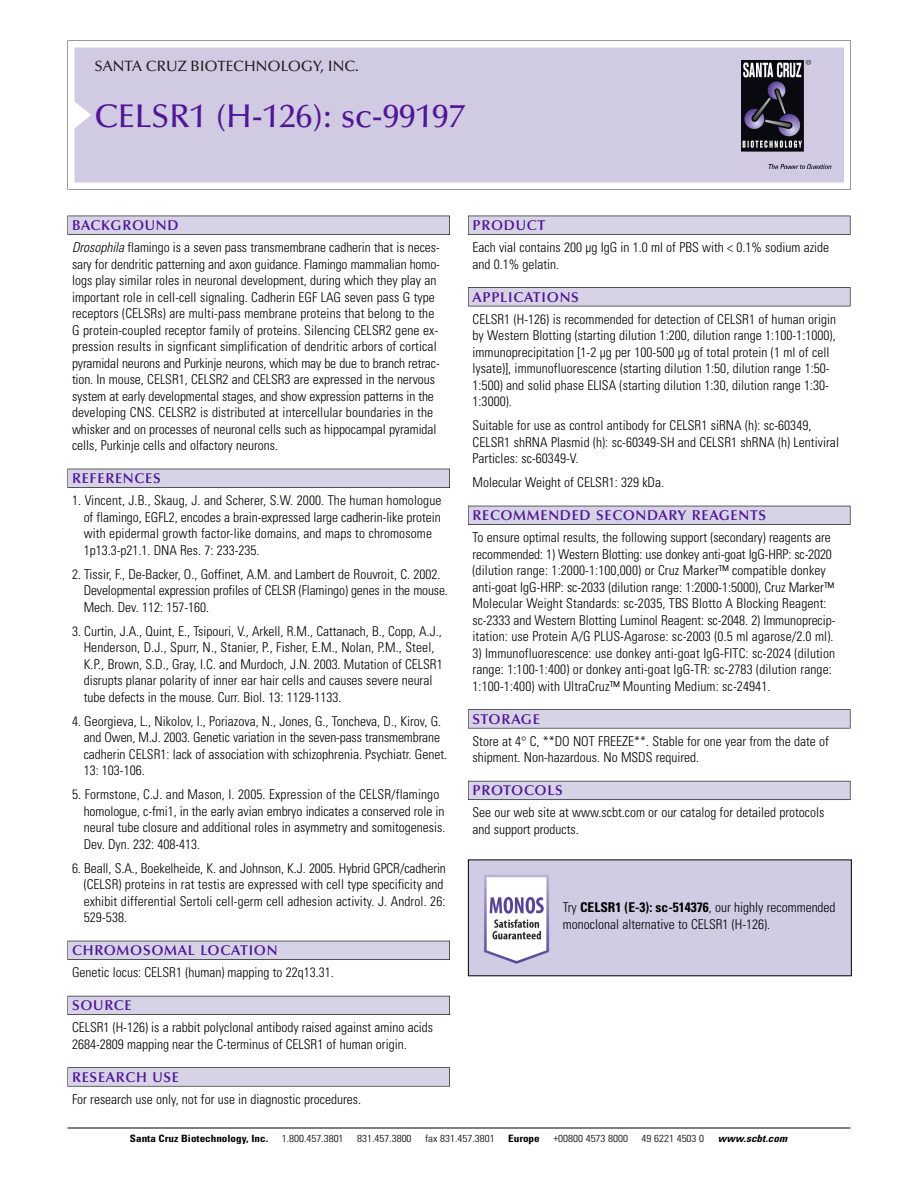
<style>
.page{position:relative;width:918px;height:1188px;background:#fff}
.page>*{position:absolute;margin:0;border:0;box-sizing:border-box;transform-origin:0 0}
.t1{font:500 33px "Optima";color:#511695}
.t2{font:500 15px "Optima";color:#231f20}
.t3{font:600 14.25px "Optima";letter-spacing:.05em;color:#511695}
.t4{font:300 condensed 13.5px/16.5px "Univers";color:#000}
.t5{font:300 condensed 10.2px "Univers";color:#000;scale:1.1 1}
.t6{font:700 condensed 10.2px "Univers";color:#000;scale:1.1 1}
.t7{font:italic 700 condensed 10.2px "Univers";letter-spacing:.005em;color:#000;scale:1.1 1}
.s1{font-style:italic}
.s2{font-weight:700}
</style>
<div class="page">
<svg style="left:68px;top:40px;width:783px;height:149px"></svg>
<div style="left:74px;top:47px;width:770px;height:135px;background:#d1cae3"></div>
<img style="left:741px;top:60px;width:90px;height:108px">
<div style="left:68px;top:216px;width:382px;height:19px;background:#525155"></div>
<div style="left:68px;top:216px;width:381px;height:18px;background:#d7d3e7"></div>
<div style="left:68px;top:469px;width:382px;height:19px;background:#515055"></div>
<div style="left:68px;top:469px;width:381px;height:18px;background:#d7d3e7"></div>
<div style="left:68px;top:941px;width:382px;height:19px;background:#525158"></div>
<div style="left:68px;top:941px;width:381px;height:18px;background:#d7d3e7"></div>
<div style="left:68px;top:996px;width:382px;height:19px;background:#54535a"></div>
<div style="left:68px;top:996px;width:381px;height:18px;background:#d7d3e7"></div>
<svg style="left:68px;top:1067px;width:382px;height:20px"></svg>
<div style="left:68px;top:1068px;width:381px;height:18px;background:#d7d3e7"></div>
<div style="left:468px;top:216px;width:382px;height:19px;background:#525155"></div>
<div style="left:468px;top:216px;width:382px;height:18px;background:#d7d3e7"></div>
<div style="left:468px;top:287px;width:382px;height:19px;background:#525155"></div>
<div style="left:468px;top:288px;width:382px;height:18px;background:#d7d3e7"></div>
<div style="left:468px;top:506px;width:382px;height:19px;background:#525158"></div>
<div style="left:468px;top:506px;width:382px;height:18px;background:#d7d3e7"></div>
<div style="left:468px;top:709px;width:382px;height:19px;background:#575759"></div>
<div style="left:468px;top:710px;width:382px;height:18px;background:#d7d3e7"></div>
<div style="left:468px;top:781px;width:382px;height:19px;background:#5b5a62"></div>
<div style="left:468px;top:781px;width:382px;height:18px;background:#d7d3e7"></div>
<hr style="left:68px;top:1128px;width:782px;height:1px;background:#000">
<img style="left:470px;top:862px;width:380px;height:112px">
<p class="t2" style="left:94px;top:61px;width:266px">SANTA CRUZ BIOTECHNOLOGY, INC.</p>
<h1 class="t1" style="left:94px;top:103px;width:372px">CELSR1 (H-126): sc-99197</h1>
<p class="t3" style="left:72px;top:219px;width:108px">BACKGROUND</p>
<p class="t4" style="left:72px;top:240px;width:370px"><span class="s1">Drosophila</span> flamingo is a seven pass transmembrane cadherin that is neces&shy;sary for dendritic patterning and axon guidance. Flamingo mammalian homo&shy;logs play similar roles in neuronal development, during which they play an important role in cell-cell signaling. Cadherin EGF LAG seven pass G type receptors (CELSRs) are multi-pass membrane proteins that belong to the G protein-coupled receptor family of proteins. Silencing CELSR2 gene ex&shy;pression results in signficant simplification of dendritic arbors of cortical pyramidal neurons and Purkinje neurons, which may be due to branch retrac&shy;tion. In mouse, CELSR1, CELSR2 and CELSR3 are expressed in the nervous system at early developmental stages, and show expression patterns in the developing CNS. CELSR2 is distributed at intercellular boundaries in the whisker and on processes of neuronal cells such as hippocampal pyramidal cells, Purkinje cells and olfactory neurons.</p>
<p class="t3" style="left:72px;top:473px;width:90px">REFERENCES</p>
<p class="t4" style="left:84px;top:493px;width:359px;text-indent:-12px">1. Vincent, J.B., Skaug, J. and Scherer, S.W. 2000. The human homologue of flamingo, EGFL2, encodes a brain-expressed large cadherin-like protein with epidermal growth factor-like domains, and maps to chromosome 1p13.3-p21.1. DNA Res. 7: 233-235.</p>
<p class="t4" style="left:84px;top:567px;width:366px;text-indent:-12px">2. Tissir, F., De-Backer, O., Goffinet, A.M. and Lambert de Rouvroit, C. 2002.<br>Developmental expression profiles of CELSR (Flamingo) genes in the mouse.<br>Mech. Dev. 112: 157-160.</p>
<p class="t4" style="left:84px;top:624px;width:361px;text-indent:-12px">3. Curtin, J.A., Quint, E., Tsipouri, V., Arkell, R.M., Cattanach, B., Copp, A.J., Henderson, D.J., Spurr, N., Stanier, P., Fisher, E.M., Nolan, P.M., Steel, K.P., Brown, S.D., Gray, I.C. and Murdoch, J.N. 2003. Mutation of CELSR1 disrupts planar polarity of inner ear hair cells and causes severe neural tube defects in the mouse. Curr. Biol. 13: 1129-1133.</p>
<p class="t4" style="left:84px;top:714px;width:365px;text-indent:-12px">4. Georgieva, L., Nikolov, I., Poriazova, N., Jones, G., Toncheva, D., Kirov, G. and Owen, M.J. 2003. Genetic variation in the seven-pass transmembrane cadherin CELSR1: lack of association with schizophrenia. Psychiatr. Genet.<br>13: 103-106.</p>
<p class="t4" style="left:84px;top:787px;width:363px;text-indent:-12px">5. Formstone, C.J. and Mason, I. 2005. Expression of the CELSR/flamingo homologue, c-fmi1, in the early avian embryo indicates a conserved role in neural tube closure and additional roles in asymmetry and somitogenesis.<br>Dev. Dyn. 232: 408-413.</p>
<p class="t4" style="left:84px;top:861px;width:364px;text-indent:-12px">6. Beall, S.A., Boekelheide, K. and Johnson, K.J. 2005. Hybrid GPCR/cadherin (CELSR) proteins in rat testis are expressed with cell type specificity and exhibit differential Sertoli cell-germ cell adhesion activity. J. Androl. 26:<br>529-538.</p>
<p class="t3" style="left:72px;top:945px;width:207px">CHROMOSOMAL LOCATION</p>
<p class="t4" style="left:72px;top:965px;width:263px">Genetic locus: CELSR1 (human) mapping to 22q13.31.</p>
<p class="t3" style="left:72px;top:1000px;width:61px">SOURCE</p>
<p class="t4" style="left:72px;top:1020px;width:363px">CELSR1 (H-126) is a rabbit polyclonal antibody raised against amino acids<br>2684-2809 mapping near the C-terminus of CELSR1 of human origin.</p>
<p class="t3" style="left:72px;top:1071px;width:109px">RESEARCH USE</p>
<p class="t4" style="left:72px;top:1092px;width:290px">For research use only, not for use in diagnostic procedures.</p>
<p class="t3" style="left:473px;top:219px;width:74px">PRODUCT</p>
<p class="t4" style="left:473px;top:240px;width:358px">Each vial contains 200 µg IgG in 1.0 ml of PBS with &lt; 0.1% sodium azide and 0.1% gelatin.</p>
<p class="t3" style="left:473px;top:291px;width:108px">APPLICATIONS</p>
<p class="t4" style="left:473px;top:312px;width:365px">CELSR1 (H-126) is recommended for detection of CELSR1 of human origin by Western Blotting (starting dilution 1:200, dilution range 1:100-1:1000), immunoprecipitation [1-2 µg per 100-500 µg of total protein (1 ml of cell lysate)], immunofluorescence (starting dilution 1:50, dilution range 1:50- 1:500) and solid phase ELISA (starting dilution 1:30, dilution range 1:30- 1:3000).</p>
<p class="t4" style="left:473px;top:418px;width:368px">Suitable for use as control antibody for CELSR1 siRNA (h): sc-60349,<br>CELSR1 shRNA Plasmid (h): sc-60349-SH and CELSR1 shRNA (h) Lentiviral<br>Particles: sc-60349-V.</p>
<p class="t4" style="left:473px;top:475px;width:193px">Molecular Weight of CELSR1: 329 kDa.</p>
<p class="t3" style="left:473px;top:510px;width:295px">RECOMMENDED SECONDARY REAGENTS</p>
<p class="t4" style="left:473px;top:530px;width:364px">To ensure optimal results, the following support (secondary) reagents are recommended: 1) Western Blotting: use donkey anti-goat IgG-HRP: sc-2020 (dilution range: 1:2000-1:100,000) or Cruz Marker™ compatible donkey anti-goat IgG-HRP: sc-2033 (dilution range: 1:2000-1:5000), Cruz Marker™ Molecular Weight Standards: sc-2035, TBS Blotto A Blocking Reagent: sc-2333 and Western Blotting Luminol Reagent: sc-2048. 2) Immunoprecip&shy;itation: use Protein A/G PLUS-Agarose: sc-2003 (0.5 ml agarose/2.0 ml).</p>
<p class="t4" style="left:473px;top:646px;width:364px">3) Immunofluorescence: use donkey anti-goat IgG-FITC: sc-2024 (dilution range: 1:100-1:400) or donkey anti-goat IgG-TR: sc-2783 (dilution range:<br>1:100-1:400) with UltraCruz™ Mounting Medium: sc-24941.</p>
<p class="t3" style="left:473px;top:713px;width:69px">STORAGE</p>
<p class="t4" style="left:473px;top:734px;width:358px">Store at 4° C, **DO NOT FREEZE**. Stable for one year from the date of shipment. Non-hazardous. No MSDS required.</p>
<p class="t3" style="left:473px;top:785px;width:92px">PROTOCOLS</p>
<p class="t4" style="left:473px;top:805px;width:353px">See our web site at www.scbt.com or our catalog for detailed protocols and support products.</p>
<p class="t4" style="left:563px;top:900px;width:274px">Try <span class="s2">CELSR1 (E-3): sc-514376</span>, our highly recommended monoclonal alternative to CELSR1 (H-126).</p>
<p class="t6" style="left:130px;top:1135px;width:127px">Santa Cruz Biotechnology, Inc.</p>
<p class="t5" style="left:282px;top:1135px;width:58px">1.800.457.3801</p>
<p class="t5" style="left:357px;top:1135px;width:51px">831.457.3800</p>
<p class="t5" style="left:425px;top:1135px;width:65px">fax 831.457.3801</p>
<p class="t6" style="left:508px;top:1135px;width:30px">Europe</p>
<p class="t5" style="left:553px;top:1135px;width:69px">+00800 4573 8000</p>
<p class="t5" style="left:642px;top:1135px;width:58px">49 6221 4503 0</p>
<p class="t7" style="left:718px;top:1135px;width:64px">www.scbt.com</p>
</div>
